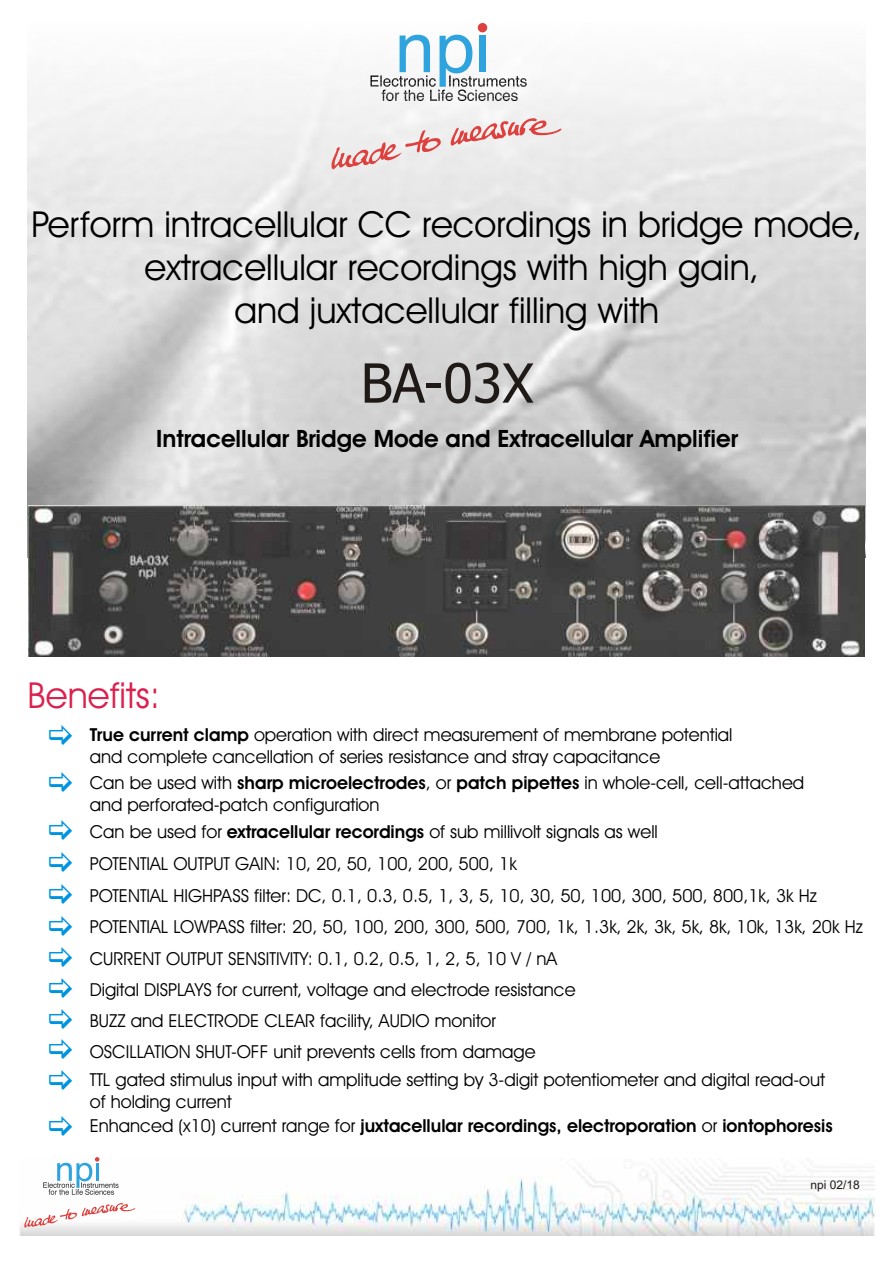
<style>
.page{position:relative;width:893px;height:1263px;background:#fff}
.page>*{position:absolute;margin:0;border:0;box-sizing:border-box;transform-origin:0 0}
.t1{font:54px "Tahoma";color:#1f1a17}
.t2{font:36px/43.2px "Avant Garde IT Cby BT";color:#000;text-align:center}
.t3{font:36px "Avant Garde IT Cby BT";color:#db214d}
.t4{font:700 24px "Avant Garde IT Cby BT";color:#000}
.t5{font:18px/21.6px "Avant Garde IT Cby BT";color:#000}
.t6{font:700 18px "Avant Garde IT Cby BT";color:#000}
.t7{font:12px "Arial";color:#1f1a17}
.s1{font-weight:700}
.s2{font-weight:400}
</style>
<div class="page">
<img style="left:28px;top:23px;width:837px;height:535px">
<img style="left:29px;top:505px;width:835px;height:152px">
<svg style="left:370px;top:35px;width:157px;height:66px"></svg>
<div style="left:478px;top:23px;width:9px;height:9px;background:#de403d;border-radius:50%"></div>
<svg style="left:451px;top:117px;width:110px;height:32px"></svg>
<svg style="left:331px;top:130px;width:110px;height:39px"></svg>
<img style="left:20px;top:1166px;width:854px;height:69px">
<svg style="left:43px;top:1157px;width:76px;height:38px"></svg>
<svg style="left:24px;top:1202px;width:111px;height:26px"></svg>
<h2 class="t2" style="left:31px;top:206px;width:832px">Perform intracellular CC recordings in bridge mode, extracellular recordings with high gain,<br>and juxtacellular filling with</h2>
<h1 class="t1" style="left:361px;top:361px;width:174px">BA-03X</h1>
<h3 class="t4" style="left:156px;top:428px;width:583px">Intracellular Bridge Mode and Extracellular Amplifier</h3>
<h2 class="t3" style="left:28px;top:681px;width:134px">Benefits:</h2>
<p class="t5" style="left:90px;top:726px;width:644px"><span class="s1">True current clamp</span> operation with direct measurement of membrane potential and complete cancellation of series resistance and stray capacitance</p>
<p class="t5" style="left:90px;top:774px;width:716px">Can be used with <span class="s1">sharp microelectrodes</span>, or <span class="s1">patch pipettes</span> in whole-cell, cell-attached and perforated-patch configuration</p>
<p class="t5" style="left:90px;top:818px;width:729px;line-height:31.7px">Can be used for <span class="s1">extracellular recordings</span> of sub millivolt signals as well<br>POTENTIAL OUTPUT GAIN: 10, 20, 50, 100, 200, 500, 1k<br>POTENTIAL HIGHPASS filter: DC, 0.1, 0.3, 0.5, 1, 3, 5, 10, 30, 50, 100, 300, 500, 800,1k, 3k Hz</p>
<p class="t5" style="left:90px;top:918px;width:775px">POTENTIAL LOWPASS filter: 20, 50, 100, 200, 300, 500, 700, 1k, 1.3k, 2k, 3k, 5k, 8k, 10k, 13k, 20k Hz</p>
<p class="t5" style="left:90px;top:950px;width:469px">CURRENT OUTPUT SENSITIVITY: 0.1, 0.2, 0.5, 1, 2, 5, 10 V / nA</p>
<p class="t5" style="left:90px;top:981px;width:487px">Digital DISPLAYS for current, voltage and electrode resistance</p>
<p class="t5" style="left:90px;top:1011px;width:408px">BUZZ and ELECTRODE CLEAR facility, AUDIO monitor</p>
<p class="t5" style="left:90px;top:1042px;width:447px">OSCILLATION SHUT-OFF unit prevents cells from damage</p>
<p class="t5" style="left:90px;top:1071px;width:737px">TTL gated stimulus input with amplitude setting by 3-digit potentiometer and digital read-out of holding current</p>
<p class="t6" style="left:90px;top:1118px;width:744px"><span class="s2">Enhanced (x10) current range for</span> juxtacellular recordings, electroporation <span class="s2">or</span> iontophoresis</p>
<p class="t7" style="left:810px;top:1180px;width:51px">npi 02/18</p>
</div>
